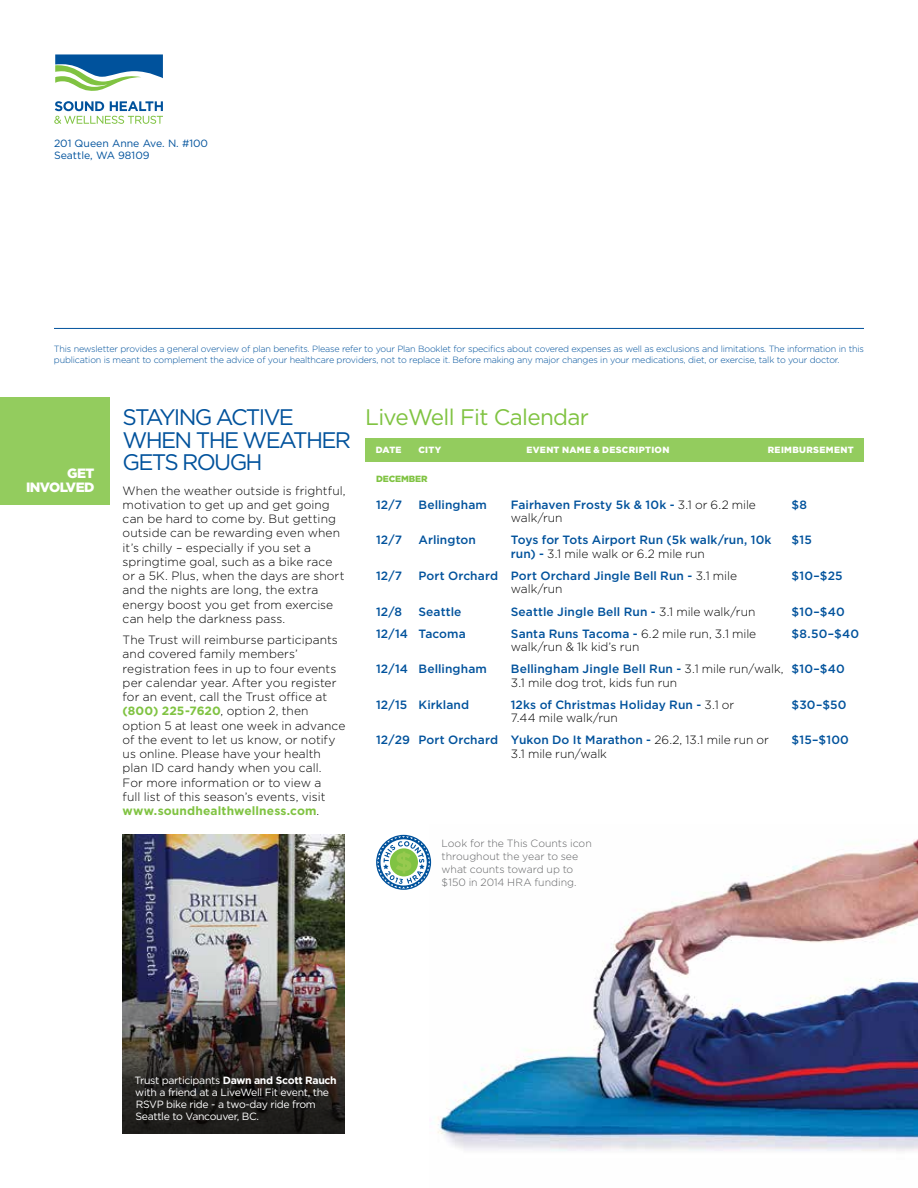
<style>
.page{position:relative;width:918px;height:1188px;background:#fff}
.page>*{position:absolute;margin:0;border:0;box-sizing:border-box;transform-origin:0 0}
.t1{font:22.5px "Gotham";letter-spacing:-.075em;color:#00529c}
.t2{font:22.5px "Gotham";letter-spacing:-.03em;color:#80c342}
.t3{font:900 13.5px "Gotham";letter-spacing:-.04em;color:#fff}
.t4{font:300 12px/14.2px "Gotham";letter-spacing:.005em;color:#000}
.t5{font:500 12px/13.5px "Gotham";letter-spacing:.01em;color:#00529c}
.t6{font:10.5px/12px "Gotham";letter-spacing:-.03em;color:#fff}
.t7{font:300 10.5px/12.8px "Gotham";color:#636466}
.t8{font:10.5px/12px "Gotham";color:#00529c}
.t9{font:300 9px/10.8px "Gotham";letter-spacing:-.02em;color:#00529c}
.t10{font:900 9px "Gotham";letter-spacing:.035em;color:#fff}
.t11{font:900 9px "Gotham";letter-spacing:-.01em;color:#80c342}
.s1{font-weight:700;color:#80c342}
.s2{font-weight:300;color:#000}
.s3{font-weight:500;color:#00529c}
.s4{font-weight:700}
</style>
<div class="page">
<img style="left:431px;top:839px;width:487px;height:312px">
<div style="left:365px;top:438px;width:499px;height:24px;background:#93cc5e"></div>
<div style="left:0;top:397px;width:110px;height:108px;background:#93cc5e"></div>
<svg style="left:376px;top:835px;width:55px;height:55px"></svg>
<img style="left:123px;top:835px;width:221px;height:100px">
<img style="left:123px;top:935px;width:221px;height:109px">
<svg style="left:123px;top:1044px;width:221px;height:89px;background:#282320"></svg>
<svg style="left:55px;top:54px;width:108px;height:37px"></svg>
<svg style="left:54px;top:101px;width:109px;height:23px"></svg>
<hr style="left:54px;top:328px;width:810px;height:1px;background:#00529c">
<p class="t8" style="left:54px;top:137px;width:156px">201 Queen Anne Ave. N. #100<br>Seattle, WA 98109</p>
<p class="t9" style="left:54px;top:344px;width:811px">This newsletter provides a general overview of plan benefits. Please refer to your Plan Booklet for specifics about covered expenses as well as exclusions and limitations. The information in this publication is meant to complement the advice of your healthcare providers, not to replace it. Before making any major changes in your medications, diet, or exercise, talk to your doctor.</p>
<h1 class="t1" style="left:123px;top:403px;width:173px">STAYING ACTIVE</h1>
<h1 class="t1" style="left:123px;top:426px;width:230px">WHEN THE WEATHER</h1>
<h1 class="t1" style="left:67px;top:448px;width:197px"><sub>GET</sub> GETS ROUGH</h1>
<p class="t3" style="left:26px;top:478px;width:70px">INVOLVED</p>
<p class="t4" style="left:123px;top:483px;width:225px">When the weather outside is frightful, motivation to get up and get going can be hard to come by. But getting outside can be rewarding even when it’s chilly – especially if you set a springtime goal, such as a bike race or a 5K. Plus, when the days are short and the nights are long, the extra energy boost you get from exercise can help the darkness pass.</p>
<p class="t4" style="left:123px;top:633px;width:224px">The Trust will reimburse participants and covered family members’ registration fees in up to four events per calendar year. After you register for an event, call the Trust office at <span class="s1">(800) 225-7620</span>, option 2, then option 5 at least one week in advance of the event to let us know, or notify us online. Please have your health plan ID card handy when you call.<br>For more information or to view a<br>full list of this season’s events, visit <span class="s1">www.soundhealthwellness.com</span>.</p>
<h1 class="t2" style="left:365px;top:403px;width:225px">LiveWell Fit Calendar</h1>
<p class="t10" style="left:376px;top:444px;width:27px">DATE</p>
<p class="t10" style="left:418px;top:444px;width:24px">CITY</p>
<p class="t10" style="left:526px;top:444px;width:144px">EVENT NAME &amp; DESCRIPTION</p>
<p class="t10" style="left:768px;top:444px;width:87px">REIMBURSEMENT</p>
<p class="t11" style="left:376px;top:473px;width:53px">DECEMBER</p>
<p class="t5" style="left:376px;top:498px;width:28px">12/7</p>
<p class="t5" style="left:418px;top:498px;width:70px">Bellingham</p>
<p class="t5" style="left:511px;top:498px;width:247px">Fairhaven Frosty 5k &amp; 10k - <span class="s2">3.1 or 6.2 mile walk/run</span></p>
<p class="t5" style="left:792px;top:498px;width:17px">$8</p>
<p class="t5" style="left:376px;top:533px;width:28px">12/7</p>
<p class="t5" style="left:418px;top:533px;width:59px">Arlington</p>
<p class="t5" style="left:511px;top:533px;width:262px">Toys for Tots Airport Run (5k walk/run, 10k run) - <span class="s2">3.1 mile walk or 6.2 mile run</span></p>
<p class="t5" style="left:792px;top:533px;width:22px">$15</p>
<p class="t5" style="left:376px;top:569px;width:28px">12/7</p>
<p class="t5" style="left:511px;top:569px;width:228px;text-indent:-92px">Port Orchard Port Orchard Jingle Bell Run - <span class="s2">3.1 mile walk/run</span></p>
<p class="t5" style="left:792px;top:569px;width:53px">$10–$25</p>
<p class="t5" style="left:376px;top:604px;width:28px">12/8</p>
<p class="t5" style="left:418px;top:604px;width:45px">Seattle</p>
<p class="t5" style="left:511px;top:604px;width:246px">Seattle Jingle Bell Run - <span class="s2">3.1 mile walk/run</span></p>
<p class="t5" style="left:792px;top:604px;width:55px">$10–$40</p>
<p class="t5" style="left:376px;top:626px;width:91px">12/14 Tacoma</p>
<p class="t4" style="left:511px;top:626px;width:247px;line-height:13.5px"><span class="s3">Santa Runs Tacoma -</span> 6.2 mile run, 3.1 mile walk/run &amp; 1k kid’s run</p>
<p class="t5" style="left:792px;top:626px;width:69px">$8.50–$40</p>
<p class="t5" style="left:376px;top:662px;width:112px">12/14 Bellingham</p>
<p class="t4" style="left:511px;top:662px;width:274px;line-height:13.5px"><span class="s3">Bellingham Jingle Bell Run -</span> 3.1 mile run/walk,<br>3.1 mile dog trot, kids fun run</p>
<p class="t5" style="left:792px;top:662px;width:55px">$10–$40</p>
<p class="t5" style="left:376px;top:697px;width:95px">12/15 Kirkland</p>
<p class="t5" style="left:511px;top:697px;width:225px">12ks of Christmas Holiday Run - <span class="s2">3.1 or<br>7.44 mile walk/run</span></p>
<p class="t5" style="left:792px;top:697px;width:56px">$30–$50</p>
<p class="t5" style="left:511px;top:733px;width:260px;text-indent:-135px">12/29 Port Orchard Yukon Do It Marathon - <span class="s2">26.2, 13.1 mile run or<br>3.1 mile run/walk</span></p>
<p class="t5" style="left:792px;top:733px;width:59px">$15–$100</p>
<p class="t7" style="left:442px;top:837px;width:152px">Look for the This Counts icon throughout the year to see what counts toward up to $150 in 2014 HRA funding.</p>
<p class="t6" style="left:135px;top:1074px;width:204px">Trust participants <span class="s4">Dawn and Scott Rauch </span>with a friend at a LiveWell Fit event, the RSVP bike ride - a two-day ride from Seattle to Vancouver, BC.</p>
</div>
